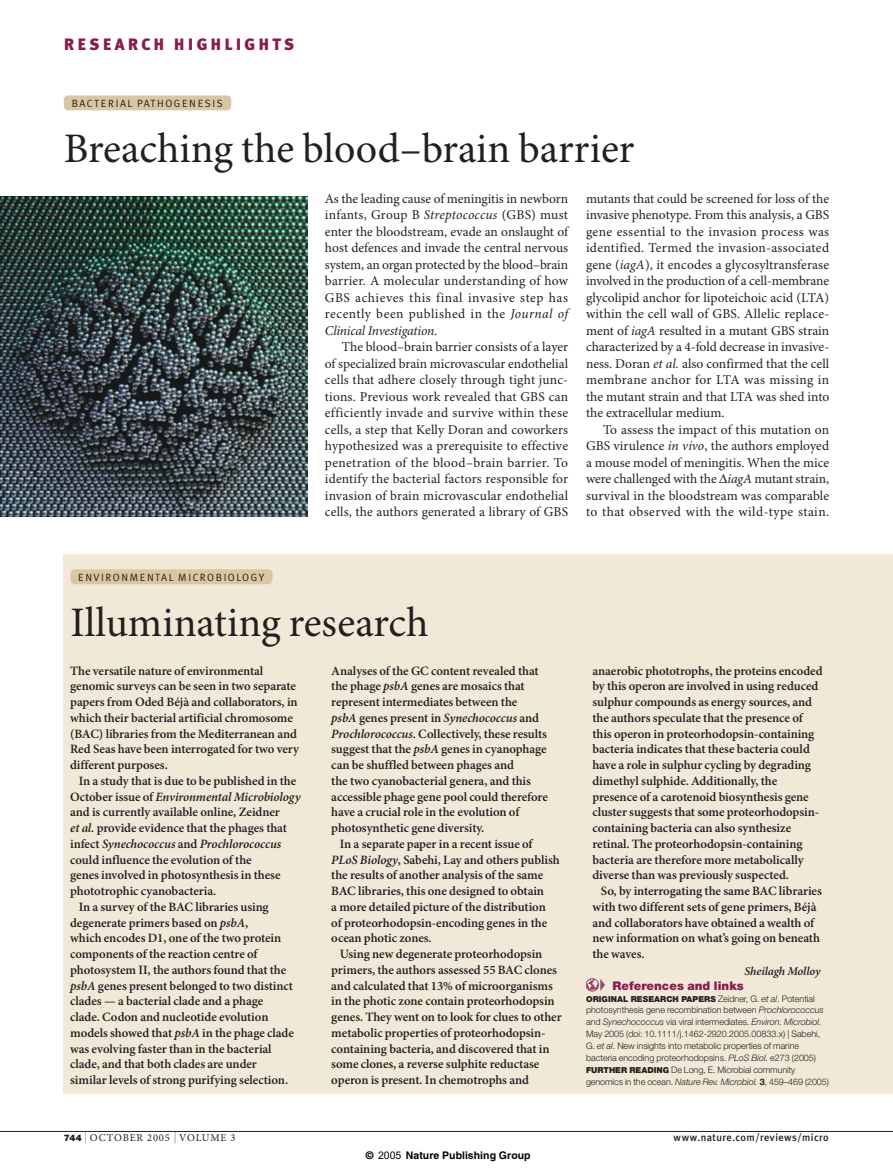
<style>
.page{position:relative;width:893px;height:1174px;background:#fff}
.page>*{position:absolute;margin:0;border:0;box-sizing:border-box;transform-origin:0 0}
.t1{font:42px "Minion Pro";color:#231f20}
.t2{font:900 16.5px "Meta Plus";letter-spacing:.19em;color:#891c4d}
.t3{font:13.5px/16.5px "Minion Pro";letter-spacing:.01em;color:#231f20;text-align:justify}
.t4{font:600 12.75px/15.8px "Minion Pro";letter-spacing:-.005em;color:#231f20}
.t5{font:italic 600 12.75px "Minion Pro";letter-spacing:-.005em;color:#231f20}
.t6{font:900 12px "Helvetica Neue";letter-spacing:.005em;color:#891c4d}
.t7{font:italic 600 12px "Minion Pro";letter-spacing:-.005em;color:#231f20}
.t8{font:10.5px "Meta Plus Normal";letter-spacing:.14em;color:#231f20}
.t9{font:500 10.5px "Meta Plus";letter-spacing:.04em;color:#231f20}
.t10{font:700 10.5px "Helvetica";color:#000}
.t11{font:10.5px "Minion Pro";letter-spacing:.08em;color:#231f20}
.t12{font:300 9px/11.9px "Helvetica Neue";letter-spacing:-.005em;color:#231f20}
.t13{font:900 8.25px "Helvetica Neue";letter-spacing:.005em;color:#231f20}
.s1{font-style:italic}
.s2{font-style:normal}
.s3{font-weight:300;font-size:9px}
.s4{font-weight:300;font-style:italic;font-size:9px}
.s5{font-weight:900;font-size:8.25px}
.s6{font-weight:700}
.s7{font-family:"Helvetica Neue";font-weight:900;font-size:9px}
.s8{font-family:"Helvetica Neue";font-weight:100;font-size:12px}
.s9{font-family:"Arial";font-weight:400}
</style>
<div class="page">
<div style="left:64px;top:555px;width:829px;height:539px;background:#f1e8d7"></div>
<img style="left:0;top:197px;width:308px;height:320px">
<hr style="left:0;top:1131px;width:893px;height:1px;background:#231f20">
<div style="left:64px;top:95px;width:167px;height:15px;background:#dbc6a2;border-radius:4px"></div>
<div style="left:71px;top:569px;width:202px;height:15px;background:#dbc6a2;border-radius:4px"></div>
<svg style="left:586px;top:978px;width:19px;height:13px"></svg>
<p class="t2" style="left:64px;top:38px;width:232px">RESEARCH HIGHLIGHTS</p>
<p class="t8" style="left:72px;top:99px;width:152px">BACTERIAL PATHOGENESIS</p>
<h1 class="t1" style="left:64px;top:132px;width:572px">Breaching the blood–brain barrier</h1>
<p class="t3" style="left:325px;top:191px;width:245px">As the leading cause of meningitis in newborn infants, Group B <span class="s1">Streptococcus</span> (GBS) must enter the bloodstream, evade an onslaught of host defences and invade the central nervous system, an organ protected by the blood–brain barrier. A molecular understanding of how GBS achieves this final invasive step has recently been published in the <span class="s1">Journal of Clinical Investigation</span>.</p>
<p class="t3" style="left:325px;top:340px;width:245px;text-indent:17px">The blood–brain barrier consists of a layer of specialized brain microvascular endothelial cells that adhere closely through tight junc&shy;tions. Previous work revealed that GBS can efficiently invade and survive within these cells, a step that Kelly Doran and coworkers hypothesized was a prerequisite to effective penetration of the blood–brain barrier. To identify the bacterial factors responsible for invasion of brain microvascular endothelial cells, the authors generated a library of GBS</p>
<p class="t3" style="left:586px;top:191px;width:245px">mutants that could be screened for loss of the invasive phenotype. From this analysis, a GBS gene essential to the invasion process was identified. Termed the invasion-associated gene (<span class="s1">iagA</span>), it encodes a glycosyltransferase involved in the production of a cell-membrane glycolipid anchor for lipoteichoic acid (LTA) within the cell wall of GBS. Allelic replace&shy;ment of <span class="s1">iagA</span> resulted in a mutant GBS strain characterized by a 4-fold decrease in invasive&shy;ness. Doran <span class="s1">et al.</span> also confirmed that the cell membrane anchor for LTA was missing in the mutant strain and that LTA was shed into the extracellular medium.</p>
<p class="t3" style="left:586px;top:422px;width:245px;text-indent:17px">To assess the impact of this mutation on GBS virulence <span class="s1">in vivo</span>, the authors employed a mouse model of meningitis. When the mice were challenged with the ∆<span class="s1">iagA</span> mutant strain, survival in the bloodstream was comparable to that observed with the wild-type stain.</p>
<p class="t8" style="left:78px;top:573px;width:188px">ENVIRONMENTAL MICROBIOLOGY</p>
<h1 class="t1" style="left:71px;top:606px;width:359px">Illuminating research</h1>
<p class="t4" style="left:70px;top:663px;width:231px">The versatile nature of environmental genomic surveys can be seen in two separate papers from Oded Béjà and collaborators, in which their bacterial artificial chromosome (BAC) libraries from the Mediterranean and Red Seas have been interrogated for two very different purposes.</p>
<p class="t4" style="left:79px;top:774px;width:219px">In a study that is due to be published in the</p>
<p class="t5" style="left:70px;top:791px;width:232px"><span class="s2">October issue of</span> Environmental Microbiology</p>
<p class="t4" style="left:70px;top:805px;width:211px">and is currently available online, Zeidner</p>
<p class="t4" style="left:70px;top:821px;width:218px"><span class="s1">et al.</span> provide evidence that the phages that</p>
<p class="t5" style="left:70px;top:838px;width:213px"><span class="s2">infect</span> Synechococcus <span class="s2">and</span> Prochlorococcus</p>
<p class="t4" style="left:70px;top:852px;width:183px">could influence the evolution of the</p>
<p class="t4" style="left:70px;top:868px;width:212px">genes involved in photosynthesis in these</p>
<p class="t4" style="left:70px;top:884px;width:148px">phototrophic cyanobacteria.</p>
<p class="t4" style="left:79px;top:900px;width:192px">In a survey of the BAC libraries using</p>
<p class="t4" style="left:70px;top:915px;width:180px">degenerate primers based on <span class="s1">psbA</span>,</p>
<p class="t4" style="left:70px;top:931px;width:213px">which encodes D1, one of the two protein</p>
<p class="t4" style="left:70px;top:947px;width:189px">components of the reaction centre of</p>
<p class="t4" style="left:70px;top:963px;width:218px">photosystem II, the authors found that the</p>
<p class="t4" style="left:70px;top:978px;width:224px"><span class="s1">psbA</span> genes present belonged to two distinct</p>
<p class="t4" style="left:70px;top:994px;width:195px">clades — a bacterial clade and a phage</p>
<p class="t4" style="left:70px;top:1010px;width:200px">clade. Codon and nucleotide evolution</p>
<p class="t4" style="left:70px;top:1026px;width:225px">models showed that <span class="s1">psbA</span> in the phage clade</p>
<p class="t4" style="left:70px;top:1041px;width:203px">was evolving faster than in the bacterial</p>
<p class="t4" style="left:70px;top:1057px;width:188px">clade, and that both clades are under</p>
<p class="t4" style="left:70px;top:1073px;width:220px">similar levels of strong purifying selection.</p>
<p class="t4" style="left:331px;top:663px;width:218px">Analyses of the GC content revealed that the phage <span class="s1">psbA</span> genes are mosaics that represent intermediates between the<br><span class="s1">psbA</span> genes present in <span class="s1">Synechococcus</span> and <span class="s1">Prochlorococcus</span>. Collectively, these results suggest that the <span class="s1">psbA</span> genes in cyanophage can be shuffled between phages and<br>the two cyanobacterial genera, and this accessible phage gene pool could therefore have a crucial role in the evolution of photosynthetic gene diversity.</p>
<p class="t4" style="left:331px;top:837px;width:230px;text-indent:9px">In a separate paper in a recent issue of <span class="s1">PLoS Biology</span>, Sabehi, Lay and others publish the results of another analysis of the same BAC libraries, this one designed to obtain<br>a more detailed picture of the distribution<br>of proteorhodopsin-encoding genes in the ocean photic zones.</p>
<p class="t4" style="left:331px;top:947px;width:232px;text-indent:9px">Using new degenerate proteorhodopsin primers, the authors assessed 55 BAC clones and calculated that 13% of microorganisms in the photic zone contain proteorhodopsin genes. They went on to look for clues to other metabolic properties of proteorhodopsin&shy;containing bacteria, and discovered that in some clones, a reverse sulphite reductase operon is present. In chemotrophs and</p>
<p class="t4" style="left:592px;top:663px;width:232px">anaerobic phototrophs, the proteins encoded by this operon are involved in using reduced sulphur compounds as energy sources, and the authors speculate that the presence of this operon in proteorhodopsin-containing bacteria indicates that these bacteria could have a role in sulphur cycling by degrading dimethyl sulphide. Additionally, the presence of a carotenoid biosynthesis gene cluster suggests that some proteorhodopsin&shy;containing bacteria can also synthesize retinal. The proteorhodopsin-containing bacteria are therefore more metabolically diverse than was previously suspected.</p>
<p class="t4" style="left:592px;top:884px;width:231px;text-indent:9px">So, by interrogating the same BAC libraries with two different sets of gene primers, Béjà and collaborators have obtained a wealth of new information on what’s going on beneath the waves.</p>
<p class="t7" style="left:744px;top:966px;width:78px">Sheilagh Molloy</p>
<p class="t6" style="left:612px;top:981px;width:133px">References and links</p>
<p class="t13" style="left:586px;top:995px;width:230px">ORIGINAL RESEARCH PAPERS <span class="s3">Zeidner, G.</span> <span class="s4">et al</span><span class="s3">. Potential</span></p>
<p class="t12" style="left:586px;top:1005px;width:244px">photosynthesis gene recombination between <span class="s1">Prochlorococcus </span>and <span class="s1">Synechococcus</span> via viral intermediates. <span class="s1">Environ. Microbiol.<br></span>May 2005 (doi: 10.1111/j.1462-2920.2005.00833.x) | Sabehi, G. <span class="s1">et al</span>. New insights into metabolic properties of marine bacteria encoding proteorhodopsins. <span class="s1">PLoS Biol.</span> e273 (2005)<br><span class="s5">FURTHER READING</span> De Long, E. Microbial community genomics in the ocean. <span class="s1">Nature Rev. Microbiol.</span> <span class="s6">3</span>, 459–469 (2005)</p>
<p class="t11" style="left:64px;top:1133px;width:173px"><span class="s7">744</span> <span class="s8">|</span> OCTOBER 2005 <span class="s8">|</span> VOLUME 3</p>
<p class="t9" style="left:673px;top:1133px;width:157px">www.nature.com/reviews/micro</p>
<p class="t10" style="left:366px;top:1148px;width:166px">© <span class="s9">2005</span> Nature Publishing Group</p>
</div>
